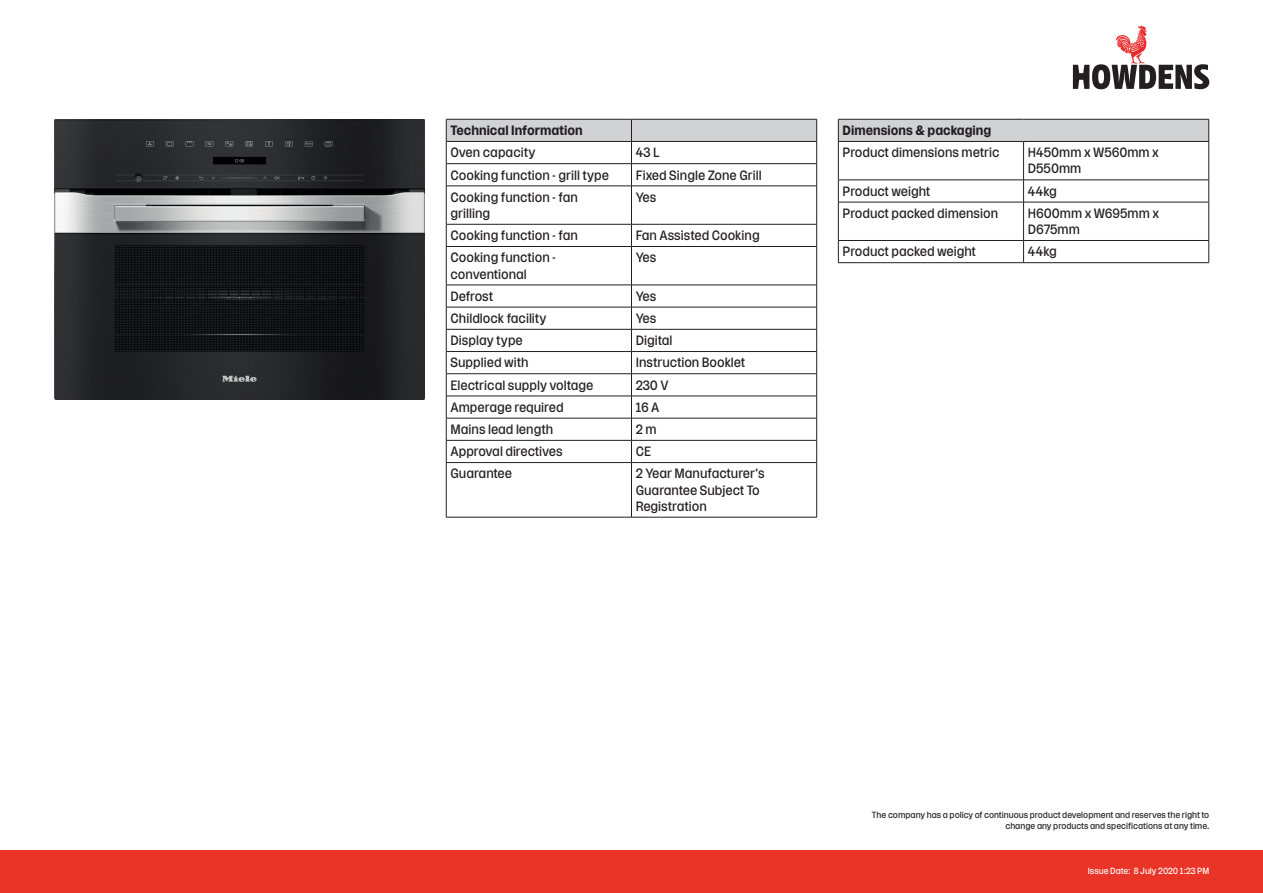
<style>
.page{position:relative;width:1263px;height:893px;background:#fff}
.page>*{position:absolute;margin:0;border:0;box-sizing:border-box;transform-origin:0 0}
.Spec_Table_Body{font:13.5px/16.2px "Rooster";color:#231f20}
.Spec_Table_Header{font:700 13.5px "Rooster";color:#231f20}
.t1{font:9px/10.8px "Rooster";color:#231f20;text-align:right}
.t2{font:9px "Rooster";color:#fff}
</style>
<div class="page">
<div style="left:0;top:850px;width:1263px;height:43px;background:#ea3427"></div>
<svg style="left:1073px;top:25px;width:136px;height:64px"></svg>
<svg style="left:446px;top:119px;width:371px;height:67px"></svg>
<hr style="left:446px;top:186px;width:185px;height:1px;background:#231f20">
<hr style="left:446px;top:186px;width:1px;height:38px;background:#231f20">
<hr style="left:631px;top:186px;width:186px;height:1px;background:#231f20">
<hr style="left:631px;top:186px;width:1px;height:38px;background:#231f20">
<hr style="left:816px;top:186px;width:1px;height:38px;background:#231f20">
<hr style="left:446px;top:224px;width:185px;height:1px;background:#231f20">
<svg style="left:446px;top:224px;width:1px;height:22px"></svg>
<hr style="left:631px;top:224px;width:186px;height:1px;background:#231f20">
<svg style="left:631px;top:224px;width:1px;height:22px"></svg>
<svg style="left:816px;top:224px;width:1px;height:22px"></svg>
<hr style="left:446px;top:246px;width:185px;height:1px;background:#231f20">
<hr style="left:446px;top:247px;width:1px;height:38px;background:#231f20">
<hr style="left:631px;top:246px;width:186px;height:1px;background:#231f20">
<hr style="left:631px;top:247px;width:1px;height:38px;background:#231f20">
<hr style="left:816px;top:247px;width:1px;height:38px;background:#231f20">
<hr style="left:446px;top:285px;width:185px;height:1px;background:#231f20">
<hr style="left:631px;top:285px;width:186px;height:1px;background:#231f20">
<hr style="left:446px;top:307px;width:185px;height:1px;background:#231f20">
<hr style="left:631px;top:307px;width:186px;height:1px;background:#231f20">
<hr style="left:446px;top:329px;width:185px;height:1px;background:#231f20">
<hr style="left:631px;top:329px;width:186px;height:1px;background:#231f20">
<hr style="left:446px;top:351px;width:185px;height:1px;background:#231f20">
<hr style="left:631px;top:351px;width:186px;height:1px;background:#231f20">
<hr style="left:446px;top:373px;width:185px;height:1px;background:#231f20">
<hr style="left:631px;top:373px;width:186px;height:1px;background:#231f20">
<hr style="left:446px;top:396px;width:185px;height:1px;background:#231f20">
<hr style="left:631px;top:396px;width:186px;height:1px;background:#231f20">
<hr style="left:446px;top:418px;width:185px;height:1px;background:#231f20">
<hr style="left:631px;top:418px;width:186px;height:1px;background:#231f20">
<hr style="left:446px;top:440px;width:185px;height:1px;background:#231f20">
<svg style="left:446px;top:285px;width:1px;height:177px"></svg>
<hr style="left:631px;top:440px;width:186px;height:1px;background:#231f20">
<svg style="left:631px;top:285px;width:1px;height:177px"></svg>
<svg style="left:816px;top:285px;width:1px;height:177px"></svg>
<hr style="left:446px;top:462px;width:185px;height:1px;background:#231f20">
<hr style="left:446px;top:463px;width:1px;height:54px;background:#231f20">
<hr style="left:446px;top:517px;width:185px;height:1px;background:#231f20">
<hr style="left:631px;top:462px;width:186px;height:1px;background:#231f20">
<hr style="left:631px;top:463px;width:1px;height:54px;background:#231f20">
<hr style="left:816px;top:463px;width:1px;height:54px;background:#231f20">
<hr style="left:631px;top:517px;width:186px;height:1px;background:#231f20">
<img style="left:54px;top:119px;width:371px;height:281px">
<div style="left:838px;top:119px;width:371px;height:22px;background:#d1d2d4"></div>
<hr style="left:838px;top:119px;width:185px;height:1px;background:#231f20">
<svg style="left:838px;top:119px;width:1px;height:22px"></svg>
<hr style="left:1023px;top:119px;width:186px;height:1px;background:#231f20">
<svg style="left:1208px;top:119px;width:1px;height:22px"></svg>
<hr style="left:838px;top:141px;width:185px;height:1px;background:#231f20">
<hr style="left:838px;top:142px;width:1px;height:38px;background:#231f20">
<hr style="left:1023px;top:141px;width:186px;height:1px;background:#231f20">
<hr style="left:1023px;top:142px;width:1px;height:38px;background:#231f20">
<hr style="left:1208px;top:142px;width:1px;height:38px;background:#231f20">
<hr style="left:838px;top:180px;width:185px;height:1px;background:#231f20">
<svg style="left:838px;top:180px;width:1px;height:22px"></svg>
<hr style="left:1023px;top:180px;width:186px;height:1px;background:#231f20">
<svg style="left:1023px;top:180px;width:1px;height:22px"></svg>
<svg style="left:1208px;top:180px;width:1px;height:22px"></svg>
<hr style="left:838px;top:202px;width:185px;height:1px;background:#231f20">
<hr style="left:838px;top:202px;width:1px;height:38px;background:#231f20">
<hr style="left:1023px;top:202px;width:186px;height:1px;background:#231f20">
<hr style="left:1023px;top:202px;width:1px;height:38px;background:#231f20">
<hr style="left:1208px;top:202px;width:1px;height:38px;background:#231f20">
<hr style="left:838px;top:240px;width:185px;height:1px;background:#231f20">
<svg style="left:838px;top:241px;width:1px;height:21px"></svg>
<hr style="left:838px;top:262px;width:185px;height:1px;background:#231f20">
<hr style="left:1023px;top:240px;width:186px;height:1px;background:#231f20">
<svg style="left:1023px;top:241px;width:1px;height:21px"></svg>
<svg style="left:1208px;top:241px;width:1px;height:21px"></svg>
<hr style="left:1023px;top:262px;width:186px;height:1px;background:#231f20">
<p class="Spec_Table_Header" style="left:450px;top:123px;width:134px">Technical Information</p>
<p class="Spec_Table_Body" style="left:450px;top:144px;width:86px">Oven capacity</p>
<p class="Spec_Table_Body" style="left:636px;top:144px;width:25px">43 L</p>
<p class="Spec_Table_Body" style="left:450px;top:167px;width:160px">Cooking function - grill type</p>
<p class="Spec_Table_Body" style="left:636px;top:167px;width:127px">Fixed Single Zone Grill</p>
<p class="Spec_Table_Body" style="left:450px;top:189px;width:129px">Cooking function - fan grilling</p>
<p class="Spec_Table_Body" style="left:636px;top:189px;width:22px">Yes</p>
<p class="Spec_Table_Body" style="left:450px;top:227px;width:129px">Cooking function - fan</p>
<p class="Spec_Table_Body" style="left:636px;top:227px;width:125px">Fan Assisted Cooking</p>
<p class="Spec_Table_Body" style="left:450px;top:249px;width:107px">Cooking function - conventional</p>
<p class="Spec_Table_Body" style="left:636px;top:249px;width:22px">Yes</p>
<p class="Spec_Table_Body" style="left:450px;top:288px;width:44px">Defrost</p>
<p class="Spec_Table_Body" style="left:636px;top:288px;width:22px">Yes</p>
<p class="Spec_Table_Body" style="left:450px;top:310px;width:98px">Childlock facility</p>
<p class="Spec_Table_Body" style="left:636px;top:310px;width:22px">Yes</p>
<p class="Spec_Table_Body" style="left:450px;top:332px;width:74px">Display type</p>
<p class="Spec_Table_Body" style="left:636px;top:332px;width:38px">Digital</p>
<p class="Spec_Table_Body" style="left:450px;top:354px;width:80px">Supplied with</p>
<p class="Spec_Table_Body" style="left:636px;top:354px;width:111px">Instruction Booklet</p>
<p class="Spec_Table_Body" style="left:450px;top:377px;width:145px">Electrical supply voltage</p>
<p class="Spec_Table_Body" style="left:636px;top:377px;width:34px">230 V</p>
<p class="Spec_Table_Body" style="left:450px;top:399px;width:115px">Amperage required</p>
<p class="Spec_Table_Body" style="left:636px;top:399px;width:25px">16 A</p>
<p class="Spec_Table_Body" style="left:450px;top:421px;width:104px">Mains lead length</p>
<p class="Spec_Table_Body" style="left:636px;top:421px;width:22px">2 m</p>
<p class="Spec_Table_Body" style="left:450px;top:443px;width:114px">Approval directives</p>
<p class="Spec_Table_Body" style="left:636px;top:443px;width:17px">CE</p>
<p class="Spec_Table_Body" style="left:450px;top:465px;width:63px">Guarantee</p>
<p class="Spec_Table_Body" style="left:636px;top:465px;width:130px">2 Year Manufacturer’s<br>Guarantee Subject To<br>Registration</p>
<p class="Spec_Table_Header" style="left:843px;top:123px;width:150px">Dimensions &amp; packaging</p>
<p class="Spec_Table_Body" style="left:843px;top:144px;width:158px">Product dimensions metric</p>
<p class="Spec_Table_Body" style="left:1028px;top:144px;width:133px">H450mm x W560mm x<br>D550mm</p>
<p class="Spec_Table_Body" style="left:843px;top:183px;width:89px">Product weight</p>
<p class="Spec_Table_Body" style="left:1028px;top:183px;width:31px">44kg</p>
<p class="Spec_Table_Body" style="left:843px;top:205px;width:157px">Product packed dimension</p>
<p class="Spec_Table_Body" style="left:1028px;top:205px;width:133px">H600mm x W695mm x<br>D675mm</p>
<p class="Spec_Table_Body" style="left:843px;top:243px;width:135px">Product packed weight</p>
<p class="Spec_Table_Body" style="left:1028px;top:243px;width:31px">44kg</p>
<p class="t1" style="left:872px;top:810px;width:339px">The company has a policy of continuous product development and reserves the right to change any products and specifications at any time.</p>
<p class="t2" style="left:1088px;top:866px;width:123px">Issue Date: 8 July 2020 1:23 PM</p>
</div>
